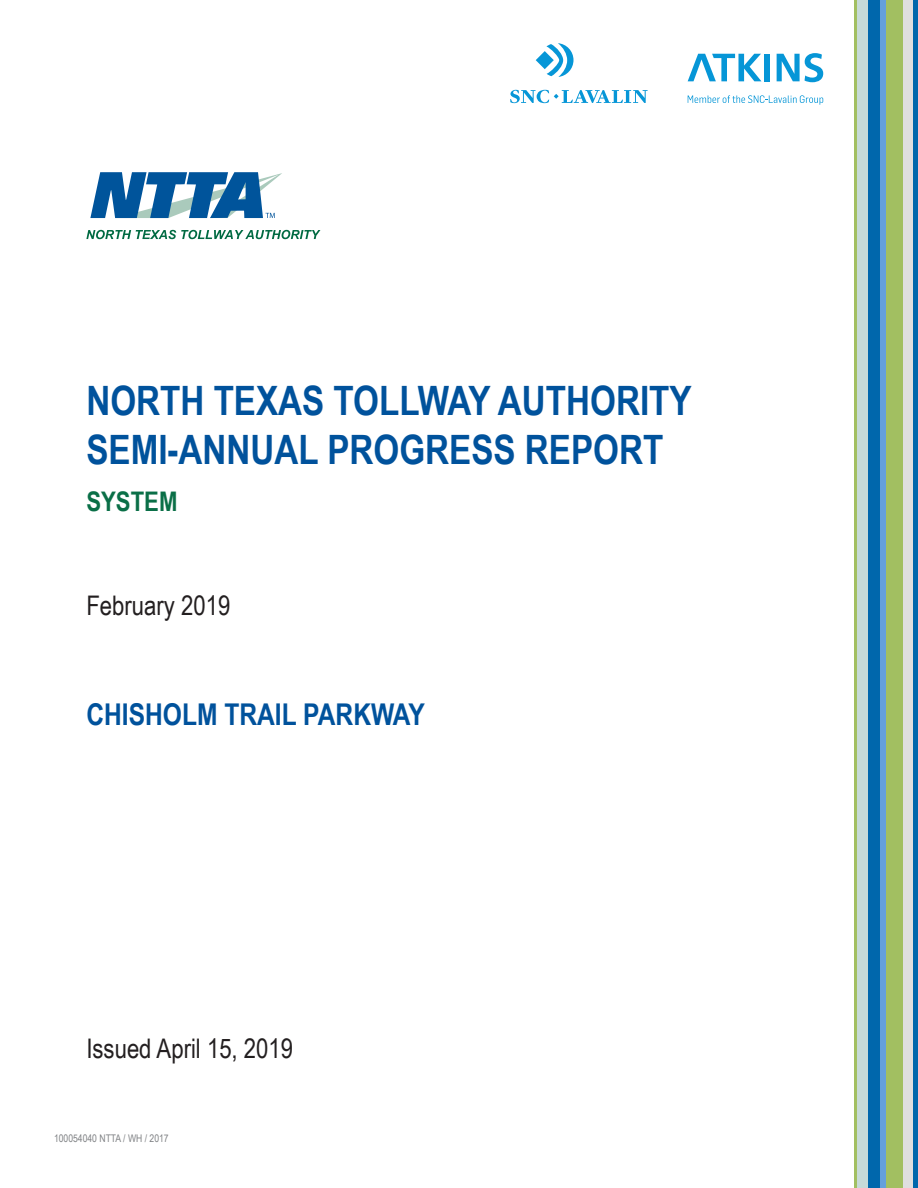
<style>
.page{position:relative;width:918px;height:1188px;background:#fff}
.page>*{position:absolute;margin:0;border:0;box-sizing:border-box;transform-origin:0 0}
.t1{font:700 40.5px/48.6px "Arial Narrow";color:#00529c}
.t2{font:700 30px "Arial Narrow";color:#00529c}
.t3{font:27px "Arial Narrow";color:#231f20}
.t4{font:700 27px "Arial Narrow";color:#0a6f47}
.t5{font:10.5px "Arial Narrow";color:#808285}
</style>
<div class="page">
<div style="left:902px;top:0;width:11px;height:1188px;background:#dfdfdf"></div>
<div style="left:886px;top:0;width:17px;height:1188px;background:#a2bf61"></div>
<hr style="left:914px;top:0;width:4px;height:1188px;background:#0067ac">
<div style="left:880px;top:0;width:6px;height:1188px;background:#64a0dc"></div>
<hr style="left:854px;top:0;width:3px;height:1188px;background:#a2bf61">
<div style="left:857px;top:0;width:11px;height:1188px;background:#c6dad8"></div>
<div style="left:869px;top:0;width:11px;height:1188px;background:#0067ac"></div>
<svg style="left:86px;top:230px;width:234px;height:9px"></svg>
<svg style="left:90px;top:172px;width:192px;height:46px"></svg>
<svg style="left:510px;top:90px;width:138px;height:13px"></svg>
<svg style="left:536px;top:43px;width:37px;height:34px"></svg>
<svg style="left:688px;top:95px;width:135px;height:10px"></svg>
<svg style="left:688px;top:54px;width:73px;height:27px"></svg>
<div style="left:765px;top:54px;width:5px;height:27px;background:#0696d7"></div>
<svg style="left:777px;top:53px;width:46px;height:29px"></svg>
<p class="t1" style="left:86px;top:374px;width:607px">NORTH TEXAS TOLLWAY AUTHORITY<br>SEMI-ANNUAL PROGRESS REPORT</p>
<p class="t4" style="left:86px;top:481px;width:93px">SYSTEM</p>
<p class="t3" style="left:86px;top:586px;width:145px">February 2019</p>
<p class="t2" style="left:86px;top:692px;width:340px">CHISHOLM TRAIL PARKWAY</p>
<p class="t3" style="left:86px;top:1028px;width:208px">Issued April 15, 2019</p>
<p class="t5" style="left:54px;top:1130px;width:116px">100054040 NTTA / WH / 2017</p>
</div>
